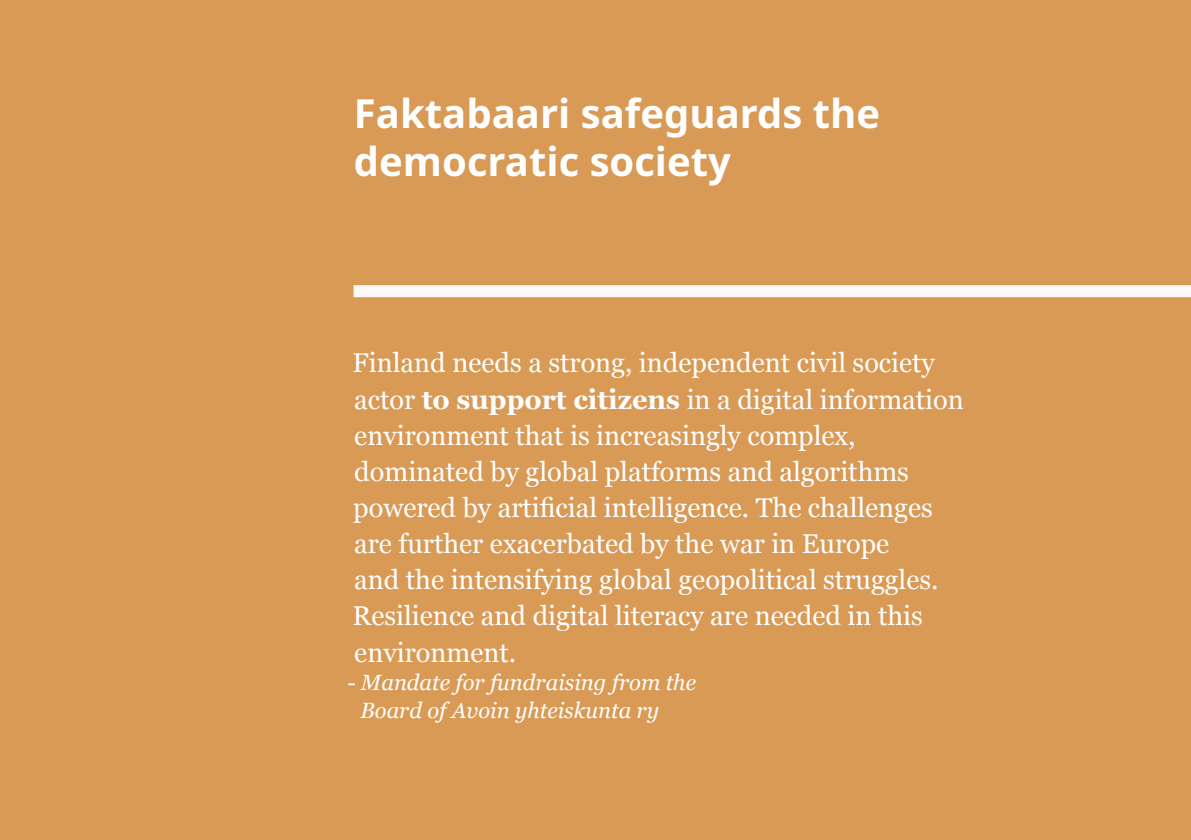
<style>
.page{position:relative;width:1191px;height:840px;background:#fff}
.page>*{position:absolute;margin:0;border:0;box-sizing:border-box;transform-origin:0 0}
.t1{font:700 40px/48px "Noto Sans";color:#fff}
.t2{font:27px/36.2px "Georgia";color:#fff}
.t3{font:italic 22px/28px "Georgia";color:#fff}
.s1{font-weight:700}
</style>
<div class="page">
<div style="left:0;top:0;width:1191px;height:839px;background:#d99a56"></div>
<div style="left:353px;top:285px;width:838px;height:12px;background:#faf8f8"></div>
<h1 class="t1" style="left:354px;top:90px;width:527px">Faktabaari safeguards the democratic society</h1>
<p class="t2" style="left:352px;top:343px;width:613px">Finland needs a strong, independent civil society actor <span class="s1">to support citizens</span> in a digital information environment that is increasingly complex, dominated by global platforms and algorithms powered by artificial intelligence. The challenges are further exacerbated by the war in Europe<br>and the intensifying global geopolitical struggles.<br>Resilience and digital literacy are needed in this environment.</p>
<p class="t3" style="left:360px;top:666px;width:337px;text-indent:-13px">- Mandate for fundraising from the<br>Board of Avoin yhteiskunta ry</p>
</div>
